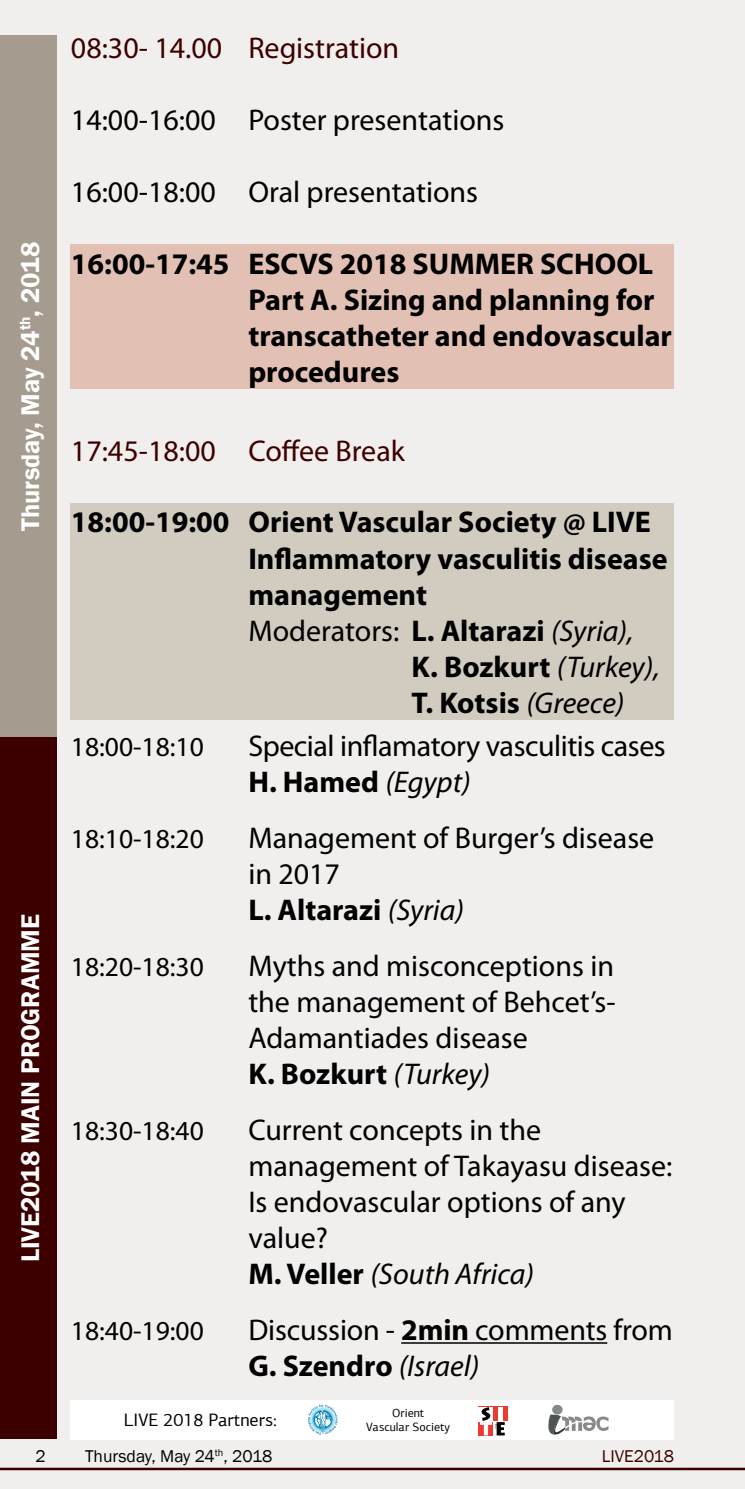
<style>
.page{position:relative;width:745px;height:1489px;background:#fff}
.page>*{position:absolute;margin:0;border:0;box-sizing:border-box;transform-origin:0 0}
.t1{font:30px/36px "Myriad Pro";color:#000}
.t2{font:700 30px/36px "Myriad Pro";color:#000}
.t3{font:30px "Myriad Pro";color:#3c0000}
.t4{font:27.5px "Myriad Pro";color:#000}
.t5{font:600 26.25px "Franklin Gothic";color:#fff}
.t6{font:18px "PF Agora Sans Pro";color:#000}
.t7{font:17.5px "Franklin Gothic";color:#000}
.t8{font:17.5px "Franklin Gothic";color:#3c0000}
.t9{font:12px/14.5px "PF Agora Sans Pro";color:#000;text-align:center}
.s1{font-weight:700}
.s2{font-style:italic}
.s3{font-weight:400;font-style:italic}
</style>
<div class="page">
<div style="left:0;top:0;width:744px;height:1488px;background:#f1efed"></div>
<hr style="left:0;top:1467px;width:744px;height:2px;background:#3c0000">
<div style="left:0;top:737px;width:57px;height:702px;background:#3c0000"></div>
<div style="left:0;top:35px;width:57px;height:702px;background:#a59b8e"></div>
<div style="left:71px;top:1399px;width:602px;height:40px;background:#fff"></div>
<svg style="left:308px;top:1404px;width:30px;height:30px"></svg>
<div style="left:478px;top:1406px;width:30px;height:29px;background:#ed3934"></div>
<div style="left:478px;top:1406px;width:15px;height:14px;background:#fff"></div>
<svg style="left:504px;top:1421px;width:3px;height:14px"></svg>
<svg style="left:479px;top:1406px;width:25px;height:29px"></svg>
<svg style="left:551px;top:1404px;width:11px;height:10px"></svg>
<svg style="left:548px;top:1414px;width:60px;height:20px"></svg>
<hr style="left:401px;top:1342px;width:206px;height:1px;background:#000">
<div style="left:71px;top:244px;width:602px;height:145px;background:#e2c0b3"></div>
<div style="left:71px;top:503px;width:602px;height:216px;background:#d1cbc0"></div>
<p class="t3" style="left:71px;top:29px;width:329px">08:30- 14.00 Registration</p>
<p class="t1" style="left:71px;top:101px;width:434px">14:00-16:00 Poster presentations</p>
<p class="t5" style="left:14px;top:531px;width:291px;rotate:-90deg">Thursday, May 24<sup>th</sup>, 2018</p>
<p class="t5" style="left:14px;top:1262px;width:349px;rotate:-90deg">LIVE2018 MAIN PROGRAMME</p>
<p class="t1" style="left:71px;top:173px;width:408px">16:00-18:00 Oral presentations</p>
<p class="t2" style="left:248px;top:244px;width:425px;text-indent:-177px">16:00-17:45 ESCVS 2018 SUMMER SCHOOL<br>Part A. Sizing and planning for transcatheter and endovascular procedures</p>
<p class="t3" style="left:71px;top:432px;width:335px">17:45-18:00 Coffee Break</p>
<p class="t2" style="left:71px;top:503px;width:581px">18:00-19:00 Orient Vascular Society @ LIVE</p>
<p class="t2" style="left:248px;top:539px;width:420px">Inflammatory vasculitis disease</p>
<p class="t2" style="left:248px;top:575px;width:180px">management</p>
<p class="t1" style="left:248px;top:612px;width:386px">Moderators: <span class="s1">L. Altarazi</span> <span class="s2">(Syria),</span></p>
<p class="t2" style="left:411px;top:647px;width:249px">K. Bozkurt <span class="s3">(Turkey),</span></p>
<p class="t2" style="left:411px;top:683px;width:214px">T. Kotsis <span class="s3">(Greece)</span></p>
<p class="t4" style="left:71px;top:729px;width:134px">18:00-18:10</p>
<p class="t1" style="left:248px;top:727px;width:418px">Special inflamatory vasculitis cases<br><span class="s1">H. Hamed</span> <span class="s2">(Egypt)</span></p>
<p class="t4" style="left:71px;top:821px;width:134px">18:10-18:20</p>
<p class="t1" style="left:248px;top:819px;width:407px">Management of Burger’s disease in 2017<br><span class="s1">L. Altarazi</span> <span class="s2">(Syria)</span></p>
<p class="t4" style="left:71px;top:949px;width:134px">18:20-18:30</p>
<p class="t1" style="left:248px;top:947px;width:368px">Myths and misconceptions in the management of Behcet’s-<br>Adamantiades disease<br><span class="s1">K. Bozkurt</span> <span class="s2">(Turkey)</span></p>
<p class="t4" style="left:71px;top:1113px;width:134px">18:30-18:40</p>
<p class="t1" style="left:248px;top:1111px;width:425px">Current concepts in the management of Takayasu disease:<br>Is endovascular options of any value?<br><span class="s1">M. Veller</span> <span class="s2">(South Africa)</span></p>
<p class="t4" style="left:71px;top:1313px;width:134px">18:40-19:00</p>
<p class="t1" style="left:248px;top:1311px;width:426px">Discussion - <span class="s1">2min</span> comments from<br><span class="s1">G. Szendro</span> <span class="s2">(Israel)</span></p>
<p class="t6" style="left:124px;top:1409px;width:154px">LIVE 2018 Partners:</p>
<p class="t9" style="left:366px;top:1405px;width:85px">Orient<br>Vascular Society</p>
<p class="t7" style="left:35px;top:1445px;width:12px">2</p>
<p class="t7" style="left:85px;top:1445px;width:189px">Thursday, May 24<sup>th</sup>, 2018</p>
<p class="t8" style="left:601px;top:1445px;width:74px">LIVE2018</p>
</div>
